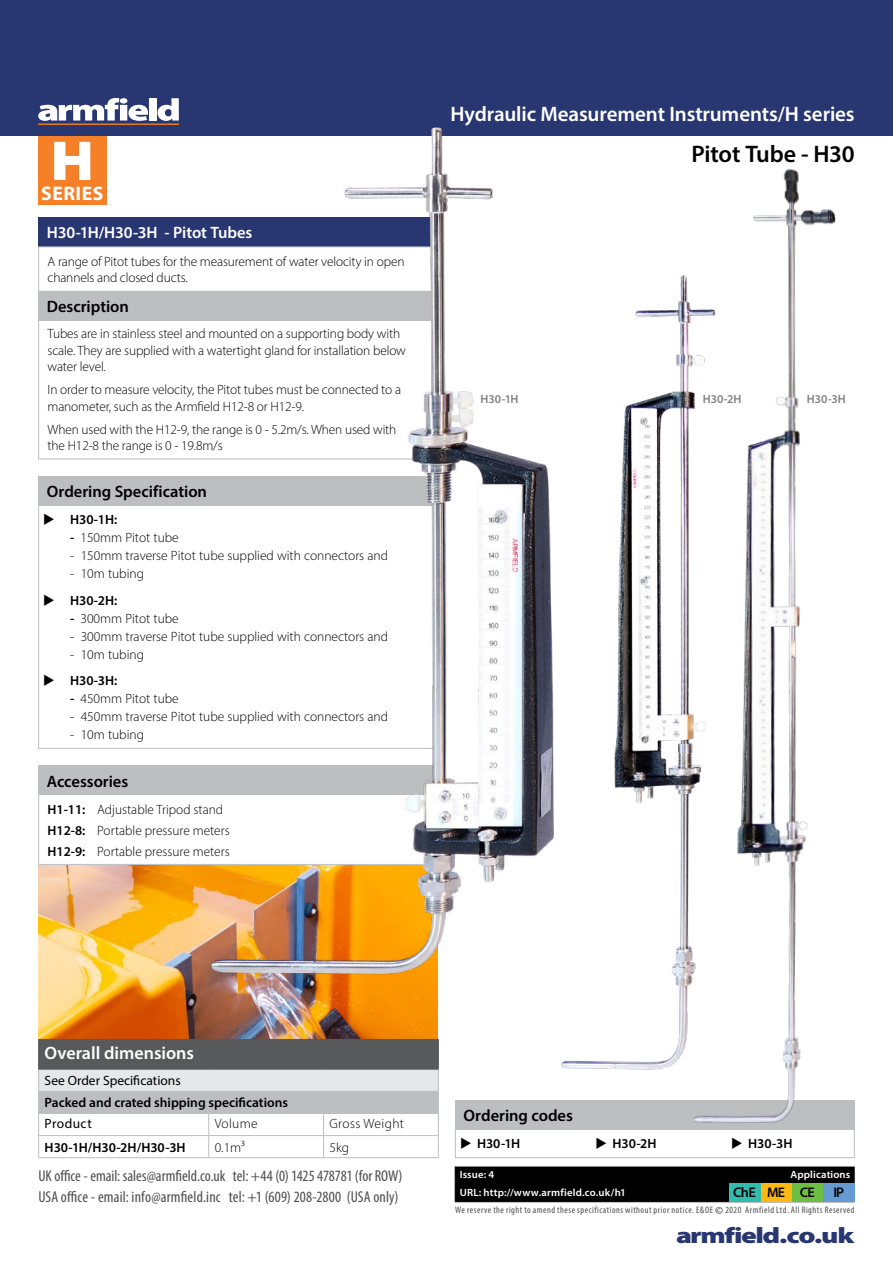
<style>
.page{position:relative;width:893px;height:1263px;background:#fff}
.page>*{position:absolute;margin:0;border:0;box-sizing:border-box;transform-origin:0 0}
.t1{font:900 56.55px "Myriad Pro";color:#fff;scale:1.1 1}
.t2{font:600 24px "Myriad Pro";letter-spacing:-.015em;color:#000}
.t3{font:900 22.35px "Myriad Pro";letter-spacing:-.045em;color:#283671;scale:1.3 1}
.t4{font:600 21px "Myriad Pro";letter-spacing:-.005em;color:#fff}
.t5{font:700 19.65px "Myriad Pro";letter-spacing:.025em;color:#fff}
.t6{font:600 18px "Myriad Pro";color:#fff}
.t7{font:600 16.5px "Myriad Pro";color:#000}
.t8{font:600 16.5px "Myriad Pro";letter-spacing:-.01em;color:#fff}
.t9{font:condensed 15.75px/20.9px "Myriad Pro";letter-spacing:.005em;color:#4d4d4f}
.t10{font:600 13.95px "Myriad Pro";letter-spacing:-.055em;color:#000}
.t11{font:300 13.5px/16.5px "Myriad Pro";letter-spacing:-.01em;color:#000}
.t12{font:600 13.5px "Myriad Pro";color:#000}
.t13{font:13.5px "Myriad Pro";color:#000}
.t14{font:300 13.5px "Myriad Pro";letter-spacing:.025em;color:#000}
.t15{font:13.5px "Myriad Pro";letter-spacing:.03em;color:#000}
.t16{font:600 12px "Myriad Pro";color:#808285}
.t17{font:600 10.5px "Myriad Pro";letter-spacing:.015em;color:#fff}
.t18{font:condensed 9.45px "Myriad Pro";letter-spacing:.05em;color:#4d4d4f}
.s1{font-weight:600}
.s2{font-weight:600;font-stretch:normal;font-size:10.8px}
</style>
<div class="page">
<div style="left:0;top:0;width:893px;height:136px;background:#283671"></div>
<svg style="left:38px;top:98px;width:110px;height:23px"></svg>
<div style="left:149px;top:98px;width:7px;height:23px;background:#fff"></div>
<svg style="left:157px;top:98px;width:22px;height:23px"></svg>
<hr style="left:38px;top:123px;width:141px;height:2px;background:#ef7b10">
<div style="left:455px;top:1166px;width:400px;height:35px;background:#000"></div>
<hr style="left:455px;top:1201px;width:263px;height:1px;background:#000">
<hr style="left:718px;top:1201px;width:137px;height:1px;background:#000">
<div style="left:792px;top:1183px;width:31px;height:18px;background:#6fbe44"></div>
<div style="left:823px;top:1183px;width:32px;height:18px;background:#659ad2"></div>
<div style="left:729px;top:1183px;width:32px;height:18px;background:#32bcad"></div>
<div style="left:761px;top:1183px;width:31px;height:18px;background:#fdb913"></div>
<div style="left:38px;top:136px;width:68px;height:68px;background:#f58027"></div>
<img style="left:38px;top:865px;width:400px;height:174px">
<div style="left:38px;top:794px;width:400px;height:71px;border:1px solid #bcbec0"></div>
<div style="left:38px;top:765px;width:400px;height:30px;background:#bcbec0"></div>
<div style="left:38px;top:476px;width:400px;height:30px;background:#bcbec0"></div>
<div style="left:38px;top:217px;width:400px;height:29px;background:#283671"></div>
<div style="left:38px;top:246px;width:400px;height:46px;border:1px solid #bcbec0"></div>
<div style="left:38px;top:291px;width:400px;height:30px;background:#bcbec0"></div>
<div style="left:455px;top:1128px;width:400px;height:30px;border:1px solid #bcbec0"></div>
<div style="left:455px;top:1099px;width:400px;height:30px;background:#bcbec0"></div>
<img style="left:192px;top:127px;width:344px;height:873px">
<img style="left:536px;top:310px;width:122px;height:760px">
<img style="left:658px;top:169px;width:197px;height:976px">
<hr style="left:38px;top:1157px;width:171px;height:1px;background:#bcbec0">
<hr style="left:209px;top:1157px;width:115px;height:1px;background:#bcbec0">
<hr style="left:324px;top:1157px;width:115px;height:1px;background:#bcbec0">
<svg style="left:38px;top:1039px;width:401px;height:118px"></svg>
<hr style="left:38px;top:1069px;width:171px;height:1px;background:#58595b">
<hr style="left:209px;top:1069px;width:115px;height:1px;background:#58595b">
<hr style="left:324px;top:1069px;width:115px;height:1px;background:#58595b">
<h3 class="t4" style="left:451px;top:100px;width:406px">Hydraulic Measurement Instruments/H series</h3>
<h1 class="t1" style="left:50px;top:123px;width:41px">H</h1>
<h2 class="t2" style="left:692px;top:138px;width:165px">Pitot Tube - H30</h2>
<h3 class="t5" style="left:41px;top:180px;width:64px">SERIES</h3>
<p class="t8" style="left:47px;top:222px;width:207px">H30-1H/H30-3H - Pitot Tubes</p>
<p class="t11" style="left:48px;top:253px;width:358px">A range of Pitot tubes for the measurement of water velocity in open channels and closed ducts.</p>
<p class="t7" style="left:47px;top:296px;width:84px">Description</p>
<p class="t11" style="left:48px;top:325px;width:360px">Tubes are in stainless steel and mounted on a supporting body with scale. They are supplied with a watertight gland for installation below water level.</p>
<p class="t11" style="left:48px;top:381px;width:355px">In order to measure velocity, the Pitot tubes must be connected to a manometer, such as the Armfield H12-8 or H12-9.</p>
<p class="t11" style="left:48px;top:421px;width:350px">When used with the H12-9, the range is 0 - 5.2m/s. When used with the H12-8 the range is 0 - 19.8m/s</p>
<p class="t7" style="left:47px;top:481px;width:162px">Ordering Specification</p>
<p class="t12" style="left:43px;top:511px;width:76px">◆ H30-1H:</p>
<p class="t11" style="left:70px;top:530px;width:110px"><span class="s1">-</span> 150mm Pitot tube</p>
<p class="t11" style="left:70px;top:548px;width:319px">- 150mm traverse Pitot tube supplied with connectors and</p>
<p class="t11" style="left:70px;top:566px;width:75px">- 10m tubing</p>
<p class="t12" style="left:43px;top:592px;width:76px">◆ H30-2H:</p>
<p class="t11" style="left:70px;top:610px;width:110px"><span class="s1">-</span> 300mm Pitot tube</p>
<p class="t11" style="left:70px;top:628px;width:319px">- 300mm traverse Pitot tube supplied with connectors and</p>
<p class="t11" style="left:70px;top:646px;width:75px">- 10m tubing</p>
<p class="t12" style="left:43px;top:672px;width:76px">◆ H30-3H:</p>
<p class="t11" style="left:70px;top:690px;width:110px"><span class="s1">-</span> 450mm Pitot tube</p>
<p class="t11" style="left:70px;top:708px;width:319px">- 450mm traverse Pitot tube supplied with connectors and</p>
<p class="t11" style="left:70px;top:726px;width:75px">- 10m tubing</p>
<p class="t7" style="left:47px;top:770px;width:83px">Accessories</p>
<p class="t11" style="left:48px;top:798px;width:184px;line-height:21px"><span class="s1">H1-11:</span> Adjustable Tripod stand<br><span class="s1">H12-8:</span> Portable pressure meters<br><span class="s1">H12-9:</span> Portable pressure meters</p>
<p class="t16" style="left:480px;top:391px;width:40px">H30-1H</p>
<p class="t16" style="left:703px;top:391px;width:40px">H30-2H</p>
<p class="t16" style="left:807px;top:391px;width:41px">H30-3H</p>
<h3 class="t6" style="left:45px;top:1041px;width:151px">Overall dimensions</h3>
<p class="t13" style="left:45px;top:1072px;width:138px">See Order Specifications</p>
<p class="t12" style="left:45px;top:1094px;width:245px">Packed and crated shipping specifications</p>
<p class="t15" style="left:45px;top:1115px;width:49px">Product</p>
<p class="t11" style="left:215px;top:1115px;width:45px">Volume</p>
<p class="t14" style="left:330px;top:1115px;width:76px">Gross Weight</p>
<p class="t12" style="left:45px;top:1138px;width:143px">H30-1H/H30-2H/H30-3H</p>
<p class="t11" style="left:215px;top:1139px;width:32px">0.1m3</p>
<p class="t11" style="left:330px;top:1139px;width:21px">5kg</p>
<p class="t7" style="left:463px;top:1105px;width:111px">Ordering codes</p>
<p class="t12" style="left:460px;top:1134px;width:62px">◆ H30-1H</p>
<p class="t12" style="left:596px;top:1134px;width:63px">◆ H30-2H</p>
<p class="t12" style="left:731px;top:1134px;width:63px">◆ H30-3H</p>
<p class="t9" style="left:38px;top:1165px;width:366px">UK office - email: sales@armfield.co.uk tel: +44 (0) 1425 478781 (for ROW)<br>USA office - email: info@armfield.inc tel: +1 (609) 208-2800 (USA only)</p>
<p class="t17" style="left:460px;top:1168px;width:36px">Issue: 4</p>
<p class="t17" style="left:790px;top:1168px;width:61px">Applications</p>
<p class="t17" style="left:460px;top:1185px;width:168px">URL: http://www.armfield.co.uk/h1</p>
<p class="t10" style="left:733px;top:1183px;width:83px">ChE ME CE</p>
<p class="t10" style="left:833px;top:1183px;width:12px">IP</p>
<p class="t18" style="left:455px;top:1204px;width:401px">We reserve the right to amend these specifications without prior notice. E&amp;OE <span class="s2">©</span> 2020 Armfield Ltd. All Rights Reserved</p>
<h3 class="t3" style="left:676px;top:1220px;width:138px">armfield.co.uk</h3>
</div>
